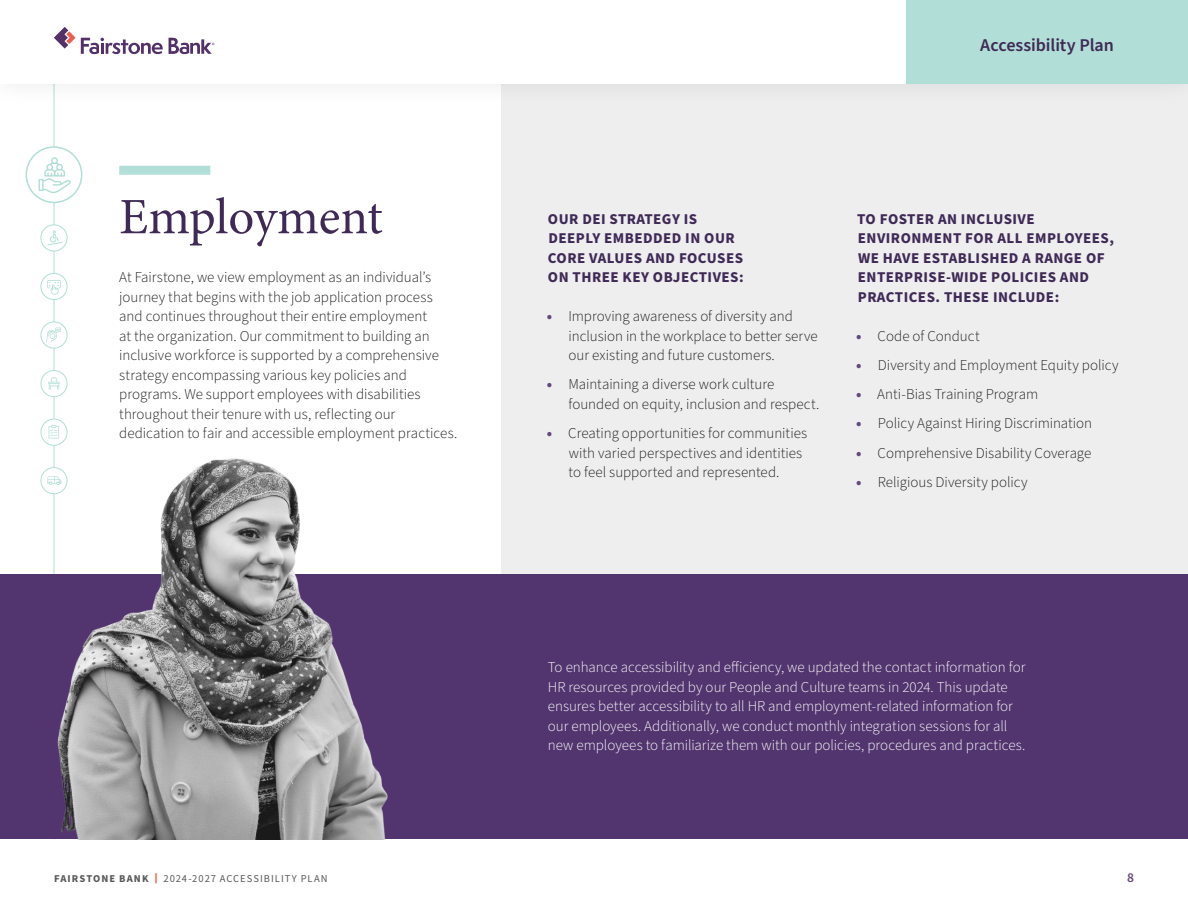
<style>
.page{position:relative;width:1188px;height:918px;background:#fff}
.page>*{position:absolute;margin:0;border:0;box-sizing:border-box;transform-origin:0 0}
.Titre_2{font:51px "Minion Pro";letter-spacing:-.005em;color:#3f2a56}
.t1{font:600 18px "Source Sans Pro";letter-spacing:-.005em;color:#3f2a56}
.Texte_courrant{font:300 15px/19.5px "Source Sans Pro";color:#1a1a1a}
.Texte_courrant-2{font:300 15px/19.5px "Source Sans Pro";color:#fff}
.Sous-titre_1{font:700 15px/19.5px "Source Sans Pro";letter-spacing:.03em;color:#3f2a56}
.t2{font:600 13.5px "Source Sans Pro";color:#654675}
.t3{font:10.5px "Source Sans Pro";letter-spacing:.095em;color:#58595b}
.t4{font:700 10.5px "Source Sans Pro";letter-spacing:.1em;color:#58595b}
.s1{font-weight:900;color:#63497c}
</style>
<div class="page">
<hr style="left:54px;top:83px;width:1px;height:756px;background:#b1ded6">
<div style="left:502px;top:83px;width:686px;height:491px;background:#eeeeef"></div>
<div style="left:0;top:574px;width:1188px;height:265px;background:#52356e"></div>
<div style="left:119px;top:166px;width:91px;height:9px;background:#b1ded6"></div>
<img style="left:40px;top:442px;width:348px;height:397px">
<div style="left:26px;top:147px;width:56px;height:55px;background:#fff;border-radius:50%"></div>
<div style="left:26px;top:146px;width:56px;height:57px;border:2px solid #b1ded6;border-radius:50%"></div>
<div style="left:41px;top:225px;width:26px;height:26px;background:#fff;border-radius:50%"></div>
<div style="left:41px;top:224px;width:26px;height:27px;border:1px solid #b1ded6;border-radius:50%"></div>
<div style="left:41px;top:322px;width:26px;height:26px;background:#fff;border-radius:50%"></div>
<div style="left:41px;top:322px;width:26px;height:26px;border:1px solid #b1ded6;border-radius:50%"></div>
<div style="left:41px;top:419px;width:26px;height:26px;background:#fff;border-radius:50%"></div>
<div style="left:41px;top:419px;width:26px;height:27px;border:1px solid #b1ded6;border-radius:50%"></div>
<div style="left:41px;top:273px;width:26px;height:27px;background:#fff;border-radius:50%"></div>
<div style="left:41px;top:273px;width:26px;height:27px;border:1px solid #b1ded6;border-radius:50%"></div>
<div style="left:41px;top:371px;width:26px;height:26px;background:#fff;border-radius:50%"></div>
<div style="left:41px;top:370px;width:26px;height:27px;border:1px solid #b1ded6;border-radius:50%"></div>
<div style="left:41px;top:468px;width:26px;height:26px;background:#fff;border-radius:50%"></div>
<div style="left:41px;top:467px;width:26px;height:27px;border:1px solid #b1ded6;border-radius:50%"></div>
<svg style="left:39px;top:157px;width:32px;height:36px"></svg>
<svg style="left:47px;top:230px;width:16px;height:15px"></svg>
<svg style="left:48px;top:377px;width:12px;height:13px"></svg>
<svg style="left:47px;top:476px;width:15px;height:9px"></svg>
<svg style="left:49px;top:425px;width:10px;height:13px"></svg>
<div style="left:0;top:0;width:1188px;height:107px;background:#000;opacity:.15"></div>
<div style="left:0;top:0;width:1188px;height:83px;background:#fff"></div>
<svg style="left:81px;top:38px;width:82px;height:16px"></svg>
<svg style="left:54px;top:27px;width:21px;height:21px"></svg>
<svg style="left:169px;top:38px;width:45px;height:16px"></svg>
<div style="left:906px;top:0;width:282px;height:83px;background:#b1ded6"></div>
<svg style="left:47px;top:280px;width:14px;height:15px"></svg>
<svg style="left:46px;top:328px;width:15px;height:15px"></svg>
<svg style="left:155px;top:873px;width:2px;height:10px"></svg>
<p class="Titre_2" style="left:119px;top:183px;width:265px">Employment</p>
<p class="Texte_courrant" style="left:119px;top:268px;width:340px">At Fairstone, we view employment as an individual’s journey that begins with the job application process and continues throughout their entire employment<br>at the organization. Our commitment to building an inclusive workforce is supported by a comprehensive strategy encompassing various key policies and programs. We support employees with disabilities throughout their tenure with us, reflecting our dedication to fair and accessible employment practices.</p>
<p class="t1" style="left:980px;top:33px;width:135px">Accessibility Plan</p>
<p class="Sous-titre_1" style="left:548px;top:209px;width:197px">OUR DEI STRATEGY IS<br>DEEPLY EMBEDDED IN OUR<br>CORE VALUES AND FOCUSES<br>ON THREE KEY OBJECTIVES:</p>
<p class="Texte_courrant" style="left:569px;top:307px;width:251px;text-indent:-22px"><span class="s1">•</span> Improving awareness of diversity and inclusion in the workplace to better serve our existing and future customers.</p>
<p class="Texte_courrant" style="left:569px;top:375px;width:252px;text-indent:-22px"><span class="s1">•</span> Maintaining a diverse work culture founded on equity, inclusion and respect.</p>
<p class="Texte_courrant" style="left:569px;top:424px;width:240px;text-indent:-22px"><span class="s1">•</span> Creating opportunities for communities with varied perspectives and identities to feel supported and represented.</p>
<p class="Sous-titre_1" style="left:857px;top:209px;width:258px">TO FOSTER AN INCLUSIVE<br>ENVIRONMENT FOR ALL EMPLOYEES,<br>WE HAVE ESTABLISHED A RANGE OF<br>ENTERPRISE-WIDE POLICIES AND<br>PRACTICES. THESE INCLUDE:</p>
<p class="Texte_courrant" style="left:856px;top:326px;width:125px"><span class="s1">•</span> Code of Conduct</p>
<p class="Texte_courrant" style="left:856px;top:356px;width:264px"><span class="s1">•</span> Diversity and Employment Equity policy</p>
<p class="Texte_courrant" style="left:856px;top:385px;width:184px"><span class="s1">•</span> Anti-Bias Training Program</p>
<p class="Texte_courrant" style="left:856px;top:414px;width:237px"><span class="s1">•</span> Policy Against Hiring Discrimination</p>
<p class="Texte_courrant" style="left:856px;top:443px;width:237px"><span class="s1">•</span> Comprehensive Disability Coverage</p>
<p class="Texte_courrant" style="left:856px;top:473px;width:173px"><span class="s1">•</span> Religious Diversity policy</p>
<p class="Texte_courrant-2" style="left:548px;top:658px;width:479px">To enhance accessibility and efficiency, we updated the contact information for HR resources provided by our People and Culture teams in 2024. This update ensures better accessibility to all HR and employment-related information for our employees. Additionally, we conduct monthly integration sessions for all new employees to familiarize them with our policies, procedures and practices.</p>
<p class="t4" style="left:54px;top:871px;width:96px">FAIRSTONE BANK</p>
<p class="t3" style="left:163px;top:871px;width:166px">2024-2027 ACCESSIBILITY PLAN</p>
<p class="t2" style="left:1127px;top:868px;width:8px">8</p>
</div>
